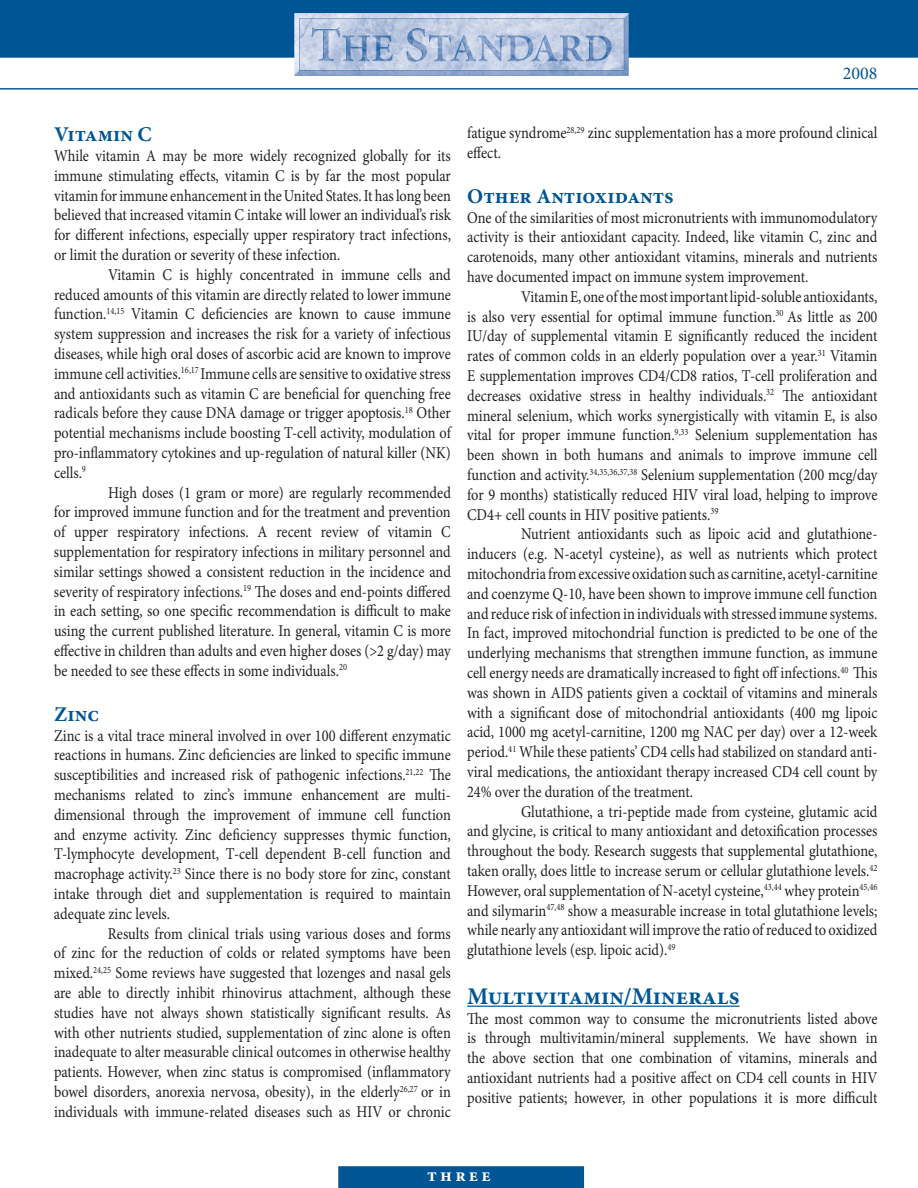
<style>
.page{position:relative;width:918px;height:1188px;background:#fff}
.page>*{position:absolute;margin:0;border:0;box-sizing:border-box;transform-origin:0 0}
.t1{font:700 24px "Minion Pro";color:#005595}
.t2{font:700 21px "Minion Pro";color:#005595}
.t3{font:700 18px "Minion Pro";letter-spacing:.18em;color:#fff}
.t4{font:18px "Minion Pro";color:#005595}
.t5{font:16.5px/19.8px "Minion Pro";color:#231f20;text-align:justify;scale:.87 1}
</style>
<div class="page">
<img style="left:0;top:0;width:918px;height:1188px">
<hr style="left:467px;top:1006px;width:273px;height:1px;background:#005595">
<p class="t4" style="left:843px;top:61px;width:36px">2008</p>
<p class="t2" style="left:54px;top:120px;width:99px">Vitamin C</p>
<p class="t5" style="left:54px;top:146px;width:458px">While vitamin A may be more widely recognized globally for its immune stimulating effects, vitamin C is by far the most popular vitamin for immune enhancement in the United States. It has long been believed that increased vitamin C intake will lower an individual’s risk for different infections, especially upper respiratory tract infections, or limit the duration or severity of these infection.</p>
<p class="t5" style="left:54px;top:265px;width:458px;text-indent:54px">Vitamin C is highly concentrated in immune cells and reduced amounts of this vitamin are directly related to lower immune function.<sup>14,15</sup> Vitamin C deficiencies are known to cause immune system suppression and increases the risk for a variety of infectious diseases, while high oral doses of ascorbic acid are known to improve immune cell activities.<sup>16,17</sup> Immune cells are sensitive to oxidative stress and antioxidants such as vitamin C are beneficial for quenching free radicals before they cause DNA damage or trigger apoptosis.<sup>18</sup> Other potential mechanisms include boosting T-cell activity, modulation of pro-inflammatory cytokines and up-regulation of natural killer (NK) cells.<sup>9</sup></p>
<p class="t5" style="left:54px;top:483px;width:458px;text-indent:54px">High doses (1 gram or more) are regularly recommended for improved immune function and for the treatment and prevention of upper respiratory infections. A recent review of vitamin C supplementation for respiratory infections in military personnel and similar settings showed a consistent reduction in the incidence and severity of respiratory infections.<sup>19</sup> The doses and end-points differed in each setting, so one specific recommendation is difficult to make using the current published literature. In general, vitamin C is more effective in children than adults and even higher doses (&gt;2 g/day) may be needed to see these effects in some individuals.<sup>20</sup></p>
<p class="t2" style="left:54px;top:699px;width:47px">Zinc</p>
<p class="t5" style="left:54px;top:726px;width:458px">Zinc is a vital trace mineral involved in over 100 different enzymatic reactions in humans. Zinc deficiencies are linked to specific immune susceptibilities and increased risk of pathogenic infections.<sup>21,22</sup> The mechanisms related to zinc’s immune enhancement are multi&shy;dimensional through the improvement of immune cell function and enzyme activity. Zinc deficiency suppresses thymic function, T-lymphocyte development, T-cell dependent B-cell function and macrophage activity.<sup>23</sup> Since there is no body store for zinc, constant intake through diet and supplementation is required to maintain adequate zinc levels.</p>
<p class="t5" style="left:54px;top:924px;width:458px;text-indent:54px">Results from clinical trials using various doses and forms of zinc for the reduction of colds or related symptoms have been mixed.<sup>24,25</sup> Some reviews have suggested that lozenges and nasal gels are able to directly inhibit rhinovirus attachment, although these studies have not always shown statistically significant results. As with other nutrients studied, supplementation of zinc alone is often inadequate to alter measurable clinical outcomes in otherwise healthy patients. However, when zinc status is compromised (inflammatory bowel disorders, anorexia nervosa, obesity), in the elderly<sup>26,27</sup> or in individuals with immune-related diseases such as HIV or chronic</p>
<p class="t5" style="left:467px;top:123px;width:473px">fatigue syndrome<sup>28,29</sup> zinc supplementation has a more profound clinical effect.</p>
<p class="t2" style="left:467px;top:181px;width:208px">Other Antioxidants</p>
<p class="t5" style="left:467px;top:208px;width:473px">One of the similarities of most micronutrients with immunomodulatory activity is their antioxidant capacity. Indeed, like vitamin C, zinc and carotenoids, many other antioxidant vitamins, minerals and nutrients have documented impact on immune system improvement.</p>
<p class="t5" style="left:467px;top:287px;width:473px;text-indent:54px">Vitamin E, one of the most important lipid-soluble antioxidants, is also very essential for optimal immune function.<sup>30</sup> As little as 200<br>IU/day of supplemental vitamin E significantly reduced the incident rates of common colds in an elderly population over a year.<sup>31</sup> Vitamin E supplementation improves CD4/CD8 ratios, T-cell proliferation and decreases oxidative stress in healthy individuals.<sup>32</sup> The antioxidant mineral selenium, which works synergistically with vitamin E, is also vital for proper immune function.<sup>9,33</sup> Selenium supplementation has been shown in both humans and animals to improve immune cell function and activity.<sup>34,35,36,37,38</sup> Selenium supplementation (200 mcg/day for 9 months) statistically reduced HIV viral load, helping to improve CD4+ cell counts in HIV positive patients.<sup>39</sup></p>
<p class="t5" style="left:467px;top:524px;width:473px;text-indent:54px">Nutrient antioxidants such as lipoic acid and glutathione&shy;inducers (e.g. N-acetyl cysteine), as well as nutrients which protect mitochondria from excessive oxidation such as carnitine, acetyl-carnitine and coenzyme Q-10, have been shown to improve immune cell function and reduce risk of infection in individuals with stressed immune systems.<br>In fact, improved mitochondrial function is predicted to be one of the underlying mechanisms that strengthen immune function, as immune cell energy needs are dramatically increased to fight off infections.<sup>40</sup> This was shown in AIDS patients given a cocktail of vitamins and minerals with a significant dose of mitochondrial antioxidants (400 mg lipoic acid, 1000 mg acetyl-carnitine, 1200 mg NAC per day) over a 12-week period.<sup>41</sup> While these patients’ CD4 cells had stabilized on standard anti&shy;viral medications, the antioxidant therapy increased CD4 cell count by 24% over the duration of the treatment.</p>
<p class="t5" style="left:467px;top:802px;width:473px;text-indent:54px">Glutathione, a tri-peptide made from cysteine, glutamic acid and glycine, is critical to many antioxidant and detoxification processes throughout the body. Research suggests that supplemental glutathione, taken orally, does little to increase serum or cellular glutathione levels.<sup>42<br></sup>However, oral supplementation of N-acetyl cysteine,<sup>43,44</sup> whey protein<sup>45,46 </sup>and silymarin<sup>47,48</sup> show a measurable increase in total glutathione levels; while nearly any antioxidant will improve the ratio of reduced to oxidized glutathione levels (esp. lipoic acid).<sup>49</sup></p>
<h1 class="t1" style="left:467px;top:979px;width:274px">Multivitamin/Minerals</h1>
<p class="t5" style="left:467px;top:1009px;width:473px">The most common way to consume the micronutrients listed above is through multivitamin/mineral supplements. We have shown in the above section that one combination of vitamins, minerals and antioxidant nutrients had a positive affect on CD4 cell counts in HIV positive patients; however, in other populations it is more difficult</p>
<p class="t3" style="left:427px;top:1163px;width:65px">three</p>
</div>
